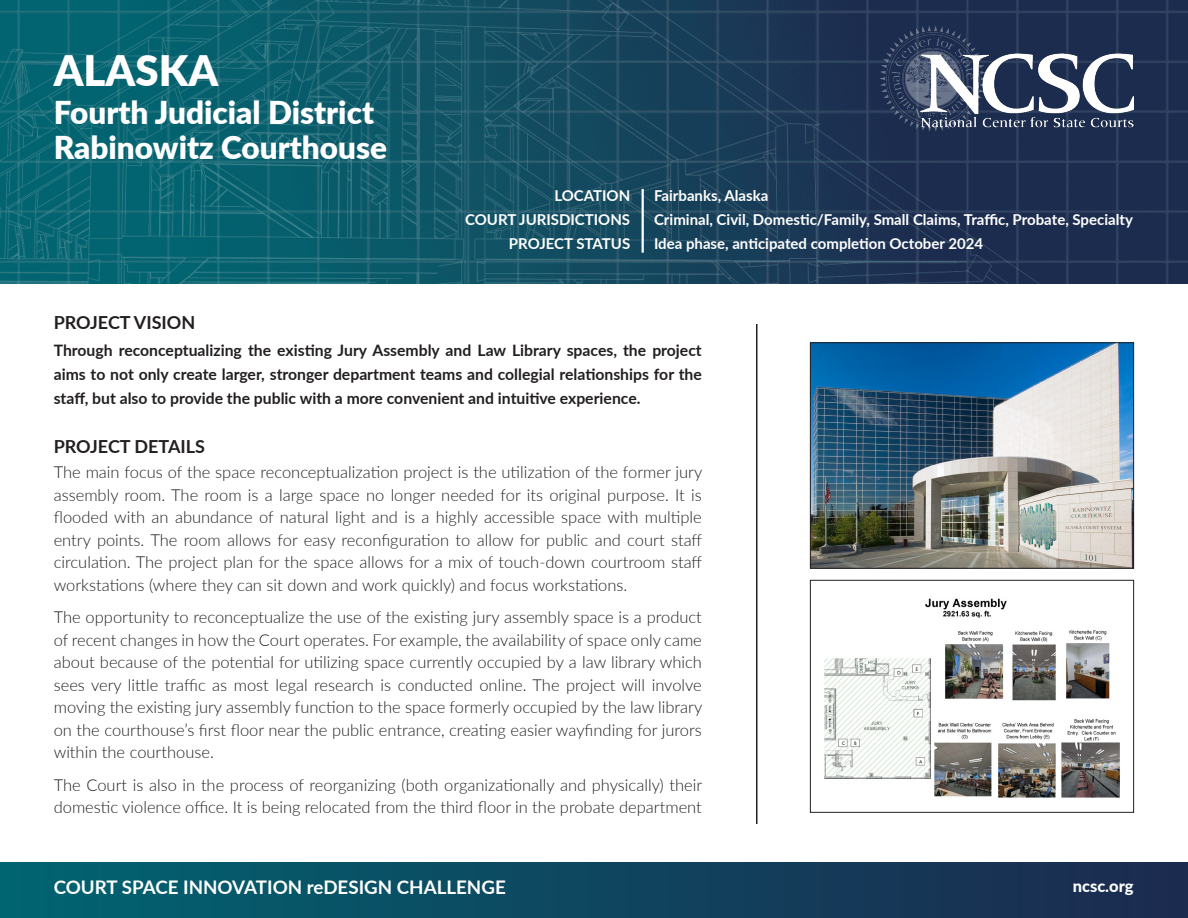
<style>
.page{position:relative;width:1188px;height:918px;background:#fff}
.page>*{position:absolute;margin:0;border:0;box-sizing:border-box;transform-origin:0 0}
.t1{font:900 42px "Lato";color:#fff}
.t2{font:900 31.5px "Lato";color:#fff}
.t3{font:700 18.75px "Lato";color:#fff}
.t4{font:700 18px "Lato";color:#231f20}
.body_para{font:300 16.5px/22.5px "Lato";color:#231f20;text-align:justify}
.t5{font:800 16.5px "Lato";color:#fff}
.t6{font:700 15.75px/24px "Lato";color:#231f20;text-align:justify}
.t7{font:700 15px "Lato";color:#fff}
</style>
<div class="page">
<div style="left:0;top:862px;width:1188px;height:56px;background:linear-gradient(to right,#006470,#1c294e)"></div>
<hr style="left:756px;top:324px;width:2px;height:500px;background:#231f20">
<img style="left:0;top:0;width:1188px;height:284px">
<img style="left:879px;top:26px;width:254px;height:106px">
<hr style="left:642px;top:189px;width:2px;height:64px;background:#fff">
<img style="left:812px;top:344px;width:320px;height:223px">
<div style="left:810px;top:342px;width:324px;height:227px;border:1px solid #231f20"></div>
<img style="left:824px;top:598px;width:296px;height:200px">
<div style="left:810px;top:580px;width:324px;height:233px;border:1px solid #231f20"></div>
<p class="t1" style="left:54px;top:39px;width:166px">ALASKA</p>
<p class="t2" style="left:54px;top:89px;width:322px">Fourth Judicial District</p>
<p class="t2" style="left:54px;top:124px;width:335px">Rabinowitz Courthouse</p>
<p class="t7" style="left:554px;top:185px;width:77px">LOCATION</p>
<p class="t7" style="left:654px;top:185px;width:116px">Fairbanks, Alaska</p>
<p class="t7" style="left:465px;top:209px;width:167px">COURT JURISDICTIONS</p>
<p class="t7" style="left:654px;top:209px;width:480px">Criminal, Civil, Domestic/Family, Small Claims, Traffic, Probate, Specialty</p>
<p class="t7" style="left:509px;top:233px;width:123px">PROJECT STATUS</p>
<p class="t7" style="left:654px;top:233px;width:331px">Idea phase, anticipated completion October 2024</p>
<p class="t4" style="left:54px;top:309px;width:143px">PROJECT VISION</p>
<p class="t6" style="left:54px;top:338px;width:650px">Through reconceptualizing the existing Jury Assembly and Law Library spaces, the project aims to not only create larger, stronger department teams and collegial relationships for the staff, but also to provide the public with a more convenient and intuitive experience.</p>
<p class="t4" style="left:54px;top:433px;width:153px">PROJECT DETAILS</p>
<p class="body_para" style="left:54px;top:461px;width:650px">The main focus of the space reconceptualization project is the utilization of the former jury assembly room. The room is a large space no longer needed for its original purpose. It is flooded with an abundance of natural light and is a highly accessible space with multiple entry points. The room allows for easy reconfiguration to allow for public and court staff circulation. The project plan for the space allows for a mix of touch-down courtroom staff workstations (where they can sit down and work quickly) and focus workstations.</p>
<p class="body_para" style="left:54px;top:606px;width:650px">The opportunity to reconceptualize the use of the existing jury assembly space is a product of recent changes in how the Court operates. For example, the availability of space only came about because of the potential for utilizing space currently occupied by a law library which sees very little traffic as most legal research is conducted online. The project will involve moving the existing jury assembly function to the space formerly occupied by the law library on the courthouse’s first floor near the public entrance, creating easier wayfinding for jurors within the courthouse.</p>
<p class="body_para" style="left:54px;top:773px;width:650px">The Court is also in the process of reorganizing (both organizationally and physically) their domestic violence office. It is being relocated from the third floor in the probate department</p>
<p class="t3" style="left:54px;top:873px;width:454px">COURT SPACE INNOVATION reDESIGN CHALLENGE</p>
<p class="t5" style="left:1073px;top:874px;width:63px">ncsc.org</p>
</div>
